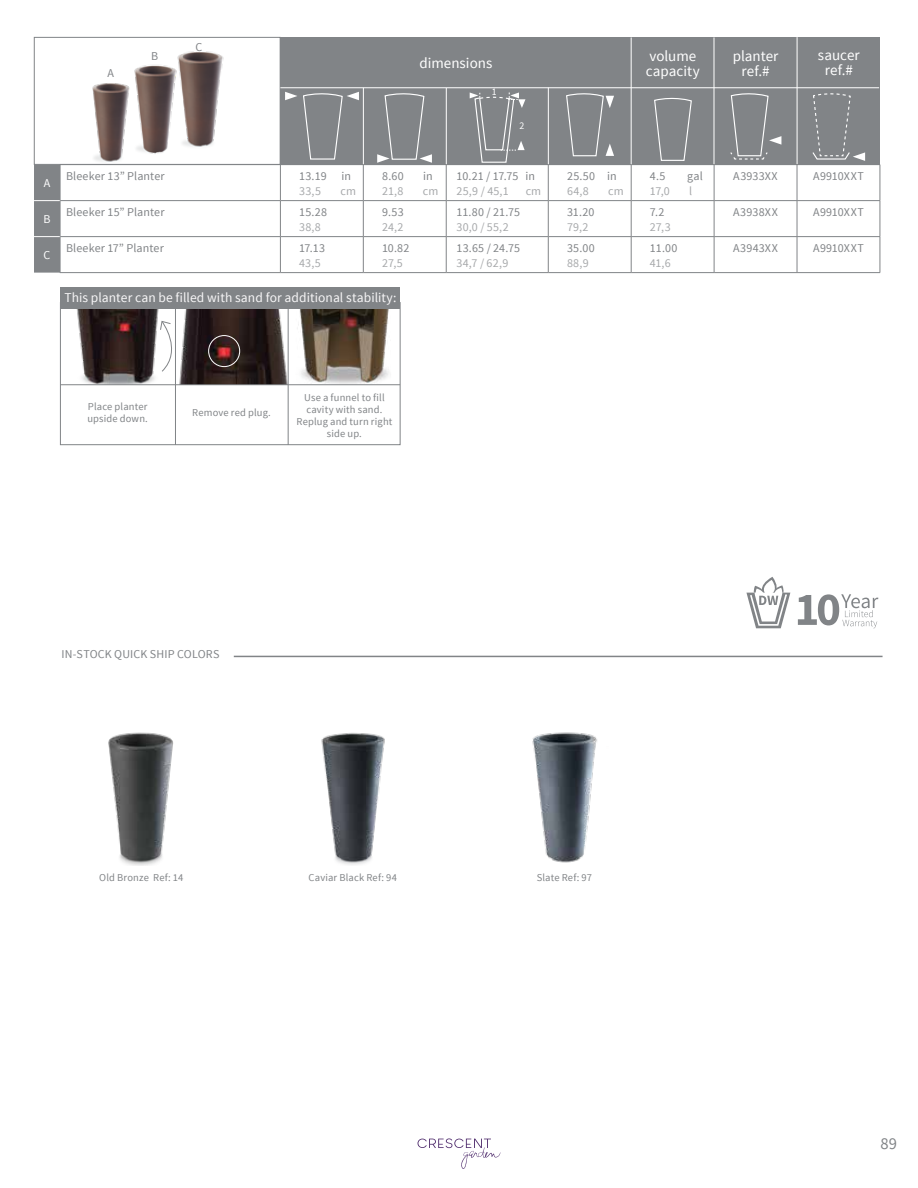
<style>
.page{position:relative;width:918px;height:1188px;background:#fff}
.page>*{position:absolute;margin:0;border:0;box-sizing:border-box;transform-origin:0 0}
.t1{font:16.5px "Source Sans Pro";color:#818487}
.t2{font:15px/15px "Source Sans Pro";color:#fff;text-align:center}
.t3{font:13.5px "Source Sans Pro";letter-spacing:.005em;color:#f7f6f7}
.t4{font:12px "Source Sans Pro";letter-spacing:.01em;color:#818487}
.t5{font:12px "Source Sans Pro";letter-spacing:.01em;color:#a7a9ab}
.t6{font:12px "Source Sans Pro";color:#fff}
.t7{font:10.5px/12px "Source Sans Pro";letter-spacing:.015em;color:#818487}
.t8{font:10.05px "Source Sans Pro";color:#fff}
</style>
<div class="page">
<div style="left:34px;top:37px;width:246px;height:128px;border:1px solid #818487"></div>
<div style="left:280px;top:37px;width:600px;height:128px;background:#818487"></div>
<hr style="left:631px;top:37px;width:1px;height:128px;background:#fff">
<hr style="left:797px;top:37px;width:1px;height:128px;background:#fff">
<hr style="left:714px;top:37px;width:1px;height:128px;background:#fff">
<hr style="left:280px;top:87px;width:599px;height:1px;background:#fff">
<hr style="left:548px;top:87px;width:1px;height:78px;background:#fff">
<hr style="left:446px;top:88px;width:1px;height:77px;background:#fff">
<hr style="left:363px;top:88px;width:1px;height:77px;background:#fff">
<img style="left:92px;top:51px;width:132px;height:111px">
<svg style="left:285px;top:87px;width:74px;height:73px"></svg>
<svg style="left:377px;top:93px;width:55px;height:70px"></svg>
<svg style="left:729px;top:87px;width:52px;height:73px"></svg>
<svg style="left:811px;top:87px;width:54px;height:74px"></svg>
<hr style="left:60px;top:164px;width:220px;height:1px;background:#818487">
<hr style="left:60px;top:165px;width:1px;height:36px;background:#818487">
<hr style="left:363px;top:164px;width:83px;height:1px;background:#818487">
<hr style="left:446px;top:164px;width:102px;height:1px;background:#818487">
<hr style="left:548px;top:164px;width:83px;height:1px;background:#818487">
<hr style="left:631px;top:164px;width:83px;height:1px;background:#818487">
<hr style="left:714px;top:164px;width:83px;height:1px;background:#818487">
<hr style="left:797px;top:164px;width:83px;height:1px;background:#818487">
<hr style="left:60px;top:201px;width:1px;height:36px;background:#818487">
<hr style="left:60px;top:237px;width:1px;height:35px;background:#818487">
<hr style="left:280px;top:165px;width:1px;height:35px;background:#818487">
<hr style="left:363px;top:165px;width:1px;height:35px;background:#818487">
<hr style="left:446px;top:165px;width:1px;height:35px;background:#818487">
<hr style="left:548px;top:165px;width:1px;height:35px;background:#818487">
<hr style="left:631px;top:165px;width:1px;height:35px;background:#818487">
<hr style="left:714px;top:165px;width:1px;height:35px;background:#818487">
<hr style="left:797px;top:165px;width:1px;height:35px;background:#818487">
<hr style="left:880px;top:165px;width:1px;height:35px;background:#818487">
<hr style="left:60px;top:200px;width:220px;height:1px;background:#818487">
<hr style="left:280px;top:200px;width:83px;height:1px;background:#818487">
<hr style="left:280px;top:201px;width:1px;height:35px;background:#818487">
<hr style="left:363px;top:200px;width:83px;height:1px;background:#818487">
<hr style="left:363px;top:201px;width:1px;height:35px;background:#818487">
<hr style="left:446px;top:200px;width:102px;height:1px;background:#818487">
<hr style="left:446px;top:201px;width:1px;height:35px;background:#818487">
<hr style="left:548px;top:200px;width:83px;height:1px;background:#818487">
<hr style="left:548px;top:201px;width:1px;height:35px;background:#818487">
<hr style="left:631px;top:200px;width:83px;height:1px;background:#818487">
<hr style="left:631px;top:201px;width:1px;height:35px;background:#818487">
<hr style="left:714px;top:200px;width:83px;height:1px;background:#818487">
<hr style="left:714px;top:201px;width:1px;height:35px;background:#818487">
<hr style="left:797px;top:200px;width:83px;height:1px;background:#818487">
<hr style="left:797px;top:201px;width:1px;height:35px;background:#818487">
<hr style="left:880px;top:201px;width:1px;height:35px;background:#818487">
<hr style="left:60px;top:236px;width:220px;height:1px;background:#818487">
<hr style="left:280px;top:236px;width:83px;height:1px;background:#818487">
<hr style="left:280px;top:237px;width:1px;height:35px;background:#818487">
<hr style="left:363px;top:236px;width:83px;height:1px;background:#818487">
<hr style="left:363px;top:237px;width:1px;height:35px;background:#818487">
<hr style="left:446px;top:236px;width:102px;height:1px;background:#818487">
<hr style="left:446px;top:237px;width:1px;height:35px;background:#818487">
<hr style="left:548px;top:236px;width:83px;height:1px;background:#818487">
<hr style="left:548px;top:237px;width:1px;height:35px;background:#818487">
<hr style="left:631px;top:236px;width:83px;height:1px;background:#818487">
<hr style="left:631px;top:237px;width:1px;height:35px;background:#818487">
<hr style="left:714px;top:236px;width:83px;height:1px;background:#818487">
<hr style="left:714px;top:237px;width:1px;height:35px;background:#818487">
<hr style="left:797px;top:236px;width:83px;height:1px;background:#818487">
<hr style="left:797px;top:237px;width:1px;height:35px;background:#818487">
<hr style="left:880px;top:237px;width:1px;height:35px;background:#818487">
<hr style="left:60px;top:272px;width:220px;height:1px;background:#818487">
<hr style="left:280px;top:272px;width:83px;height:1px;background:#818487">
<hr style="left:363px;top:272px;width:83px;height:1px;background:#818487">
<hr style="left:446px;top:272px;width:102px;height:1px;background:#818487">
<hr style="left:548px;top:272px;width:83px;height:1px;background:#818487">
<hr style="left:631px;top:272px;width:83px;height:1px;background:#818487">
<hr style="left:714px;top:272px;width:83px;height:1px;background:#818487">
<hr style="left:797px;top:272px;width:83px;height:1px;background:#818487">
<div style="left:34px;top:165px;width:26px;height:108px;background:#818487"></div>
<img style="left:60px;top:309px;width:340px;height:75px">
<div style="left:60px;top:287px;width:340px;height:22px;background:#818487"></div>
<hr style="left:175px;top:306px;width:1px;height:139px;background:#818487">
<hr style="left:288px;top:306px;width:1px;height:139px;background:#818487">
<div style="left:208px;top:335px;width:32px;height:32px;border:1px solid #fff;border-radius:50%"></div>
<svg style="left:160px;top:321px;width:23px;height:51px"></svg>
<hr style="left:60px;top:384px;width:340px;height:1px;background:#818487">
<svg style="left:565px;top:87px;width:49px;height:70px"></svg>
<svg style="left:653px;top:87px;width:39px;height:74px"></svg>
<img style="left:108px;top:732px;width:65px;height:134px">
<img style="left:321px;top:733px;width:64px;height:132px">
<img style="left:532px;top:732px;width:65px;height:131px">
<svg style="left:798px;top:594px;width:80px;height:34px"></svg>
<svg style="left:746px;top:577px;width:44px;height:51px"></svg>
<svg style="left:470px;top:92px;width:55px;height:71px"></svg>
<hr style="left:234px;top:656px;width:649px;height:1px;background:#818487">
<svg style="left:418px;top:1138px;width:83px;height:31px"></svg>
<p class="t4" style="left:108px;top:66px;width:8px">A</p>
<p class="t4" style="left:151px;top:49px;width:9px">B</p>
<p class="t4" style="left:196px;top:40px;width:8px">C</p>
<p class="t2" style="left:419px;top:56px;width:74px">dimensions</p>
<p class="t2" style="left:646px;top:49px;width:55px;text-align:left">volume capacity</p>
<p class="t8" style="left:492px;top:86px;width:6px">1</p>
<p class="t8" style="left:520px;top:119px;width:6px">2</p>
<p class="t6" style="left:44px;top:176px;width:8px">A</p>
<p class="t6" style="left:44px;top:212px;width:9px">B</p>
<p class="t6" style="left:44px;top:248px;width:8px">C</p>
<p class="t4" style="left:66px;top:168px;width:100px">Bleeker 13” Planter</p>
<p class="t4" style="left:299px;top:168px;width:53px">13.19 in</p>
<p class="t5" style="left:299px;top:183px;width:23px">33,5</p>
<p class="t5" style="left:340px;top:183px;width:17px">cm</p>
<p class="t4" style="left:382px;top:168px;width:23px">8.60</p>
<p class="t4" style="left:423px;top:168px;width:11px">in</p>
<p class="t5" style="left:382px;top:183px;width:23px">21,8</p>
<p class="t5" style="left:423px;top:183px;width:17px">cm</p>
<p class="t4" style="left:66px;top:204px;width:100px">Bleeker 15” Planter</p>
<p class="t4" style="left:299px;top:204px;width:29px">15.28</p>
<p class="t5" style="left:299px;top:219px;width:23px">38,8</p>
<p class="t4" style="left:382px;top:204px;width:23px">9.53</p>
<p class="t5" style="left:382px;top:219px;width:23px">24,2</p>
<p class="t4" style="left:66px;top:240px;width:99px">Bleeker 17” Planter</p>
<p class="t4" style="left:299px;top:240px;width:28px">17.13</p>
<p class="t5" style="left:299px;top:255px;width:23px">43,5</p>
<p class="t4" style="left:382px;top:240px;width:29px">10.82</p>
<p class="t5" style="left:382px;top:255px;width:22px">27,5</p>
<p class="t3" style="left:64px;top:289px;width:334px">This planter can be filled with sand for additional stability:</p>
<p class="t4" style="left:456px;top:168px;width:80px">10.21 / 17.75 in</p>
<p class="t5" style="left:456px;top:183px;width:54px">25,9 / 45,1</p>
<p class="t5" style="left:526px;top:183px;width:17px">cm</p>
<p class="t4" style="left:456px;top:204px;width:65px">11.80 / 21.75</p>
<p class="t5" style="left:456px;top:219px;width:54px">30,0 / 55,2</p>
<p class="t4" style="left:456px;top:240px;width:65px">13.65 / 24.75</p>
<p class="t5" style="left:456px;top:255px;width:53px">34,7 / 62,9</p>
<p class="t4" style="left:567px;top:168px;width:51px">25.50 in</p>
<p class="t5" style="left:567px;top:183px;width:23px">64,8</p>
<p class="t5" style="left:608px;top:183px;width:17px">cm</p>
<p class="t4" style="left:567px;top:204px;width:29px">31.20</p>
<p class="t5" style="left:567px;top:219px;width:23px">79,2</p>
<p class="t4" style="left:567px;top:240px;width:29px">35.00</p>
<p class="t5" style="left:567px;top:255px;width:23px">88,9</p>
<p class="t4" style="left:650px;top:168px;width:17px">4.5</p>
<p class="t4" style="left:687px;top:168px;width:17px">gal</p>
<p class="t5" style="left:650px;top:183px;width:21px">17,0</p>
<p class="t5" style="left:689px;top:183px;width:5px">l</p>
<p class="t4" style="left:650px;top:204px;width:16px">7.2</p>
<p class="t5" style="left:650px;top:219px;width:22px">27,3</p>
<p class="t4" style="left:650px;top:240px;width:29px">11.00</p>
<p class="t5" style="left:650px;top:255px;width:22px">41,6</p>
<p class="t2" style="left:733px;top:48px;width:47px">planter ref.#</p>
<p class="t2" style="left:818px;top:48px;width:43px">saucer ref.#</p>
<p class="t4" style="left:733px;top:168px;width:46px">A3933XX</p>
<p class="t4" style="left:813px;top:168px;width:52px">A9910XXT</p>
<p class="t4" style="left:733px;top:204px;width:46px">A3938XX</p>
<p class="t4" style="left:813px;top:204px;width:52px">A9910XXT</p>
<p class="t4" style="left:733px;top:240px;width:46px">A3943XX</p>
<p class="t4" style="left:813px;top:240px;width:52px">A9910XXT</p>
<p class="t7" style="left:87px;top:400px;width:62px">Place planter upside down.</p>
<p class="t7" style="left:192px;top:406px;width:80px">Remove red plug.</p>
<p class="t7" style="left:296px;top:392px;width:97px;text-align:center">Use a funnel to fill cavity with sand.<br>Replug and turn right side up.</p>
<p class="t4" style="left:61px;top:647px;width:159px">IN-STOCK QUICK SHIP COLORS</p>
<p class="t7" style="left:99px;top:871px;width:86px">Old Bronze Ref: 14</p>
<p class="t7" style="left:309px;top:871px;width:90px">Caviar Black Ref: 94</p>
<p class="t7" style="left:537px;top:871px;width:57px">Slate Ref: 97</p>
<h1 class="t1" style="left:880px;top:1133px;width:18px">89</h1>
</div>
